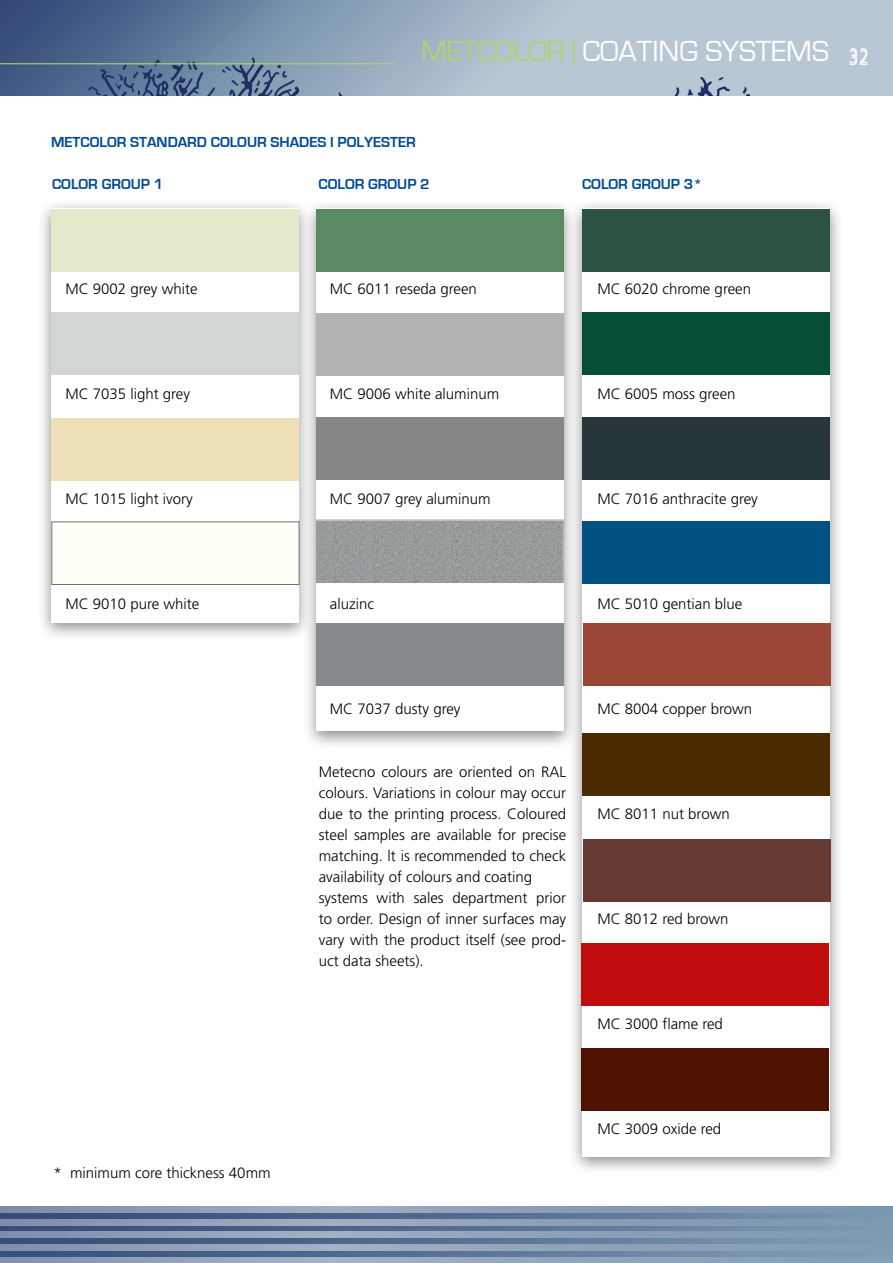
<style>
.page{position:relative;width:893px;height:1263px;background:#fff}
.page>*{position:absolute;margin:0;border:0;box-sizing:border-box;transform-origin:0 0}
.t1{font:30px "Eurostile";color:#fff}
.t2{font:300 15px/21px "Frutiger LT Pro";color:#000}
.t3{font:700 15px "Eurostile";color:#004b93}
.t4{font:700 15px "Eurostile";color:#044c94}
.s1{color:#b4d171}
.s2{font-family:"Frutiger LT";font-weight:300;font-stretch:condensed;font-size:21px}
</style>
<div class="page">
<div style="left:0;top:0;width:893px;height:96px;background:#b9c6d4"></div>
<svg style="left:0;top:0;width:751px;height:96px"></svg>
<svg style="left:0;top:1213px;width:893px;height:44px;background:#5d7698"></svg>
<svg style="left:0;top:1206px;width:893px;height:7px;background:#8b9cb4"></svg>
<svg style="left:0;top:1219px;width:893px;height:6px;background:#8d9eb6"></svg>
<svg style="left:0;top:1232px;width:893px;height:6px;background:#8ea0b7"></svg>
<svg style="left:0;top:1244px;width:893px;height:6px;background:#90a2b8"></svg>
<svg style="left:0;top:1257px;width:893px;height:6px;background:#92a4ba"></svg>
<hr style="left:0;top:63px;width:395px;height:1px;background:#b4d171">
<div style="left:302px;top:199px;width:276px;height:551px;background:#000;opacity:.45"></div>
<div style="left:316px;top:208px;width:248px;height:523px;background:#fff"></div>
<div style="left:37px;top:198px;width:276px;height:443px;background:#000;opacity:.45"></div>
<div style="left:51px;top:208px;width:248px;height:415px;background:#fff"></div>
<div style="left:568px;top:198px;width:276px;height:977px;background:#000;opacity:.45"></div>
<div style="left:582px;top:208px;width:248px;height:949px;background:#fff"></div>
<div style="left:316px;top:209px;width:248px;height:62px;background:#598a63"></div>
<div style="left:51px;top:209px;width:248px;height:62px;background:#e6e8cc"></div>
<div style="left:52px;top:418px;width:247px;height:63px;background:#ede0b7"></div>
<div style="left:316px;top:313px;width:247px;height:62px;background:#b2b2b2"></div>
<div style="left:52px;top:312px;width:247px;height:62px;background:#d2d6d3"></div>
<div style="left:52px;top:522px;width:247px;height:63px;background:#fffef7;border:1px solid #706f6f"></div>
<div style="left:316px;top:417px;width:247px;height:63px;background:#878787"></div>
<div style="left:316px;top:623px;width:247px;height:63px;background:#868a8c"></div>
<div style="left:583px;top:623px;width:247px;height:62px;background:#9b4738"></div>
<div style="left:582px;top:733px;width:247px;height:63px;background:#4d2b00"></div>
<div style="left:583px;top:839px;width:247px;height:62px;background:#673a34"></div>
<div style="left:581px;top:943px;width:248px;height:63px;background:#c00d0e"></div>
<div style="left:581px;top:1048px;width:248px;height:63px;background:#4e1200"></div>
<div style="left:582px;top:521px;width:248px;height:63px;background:#005282"></div>
<div style="left:582px;top:209px;width:248px;height:62px;background:#2c5242"></div>
<img style="left:316px;top:519px;width:247px;height:63px">
<div style="left:582px;top:313px;width:248px;height:62px;background:#054d36"></div>
<div style="left:582px;top:417px;width:248px;height:62px;background:#253539"></div>
<h1 class="t1" style="left:421px;top:35px;width:449px"><span class="s1">METCOLOR |</span> COATING SYSTEMS <span class="s2">32</span></h1>
<p class="t3" style="left:51px;top:134px;width:366px">METCOLOR STANDARD COLOUR SHADES I POLYESTER</p>
<p class="t4" style="left:52px;top:176px;width:113px">COLOR GROUP 1</p>
<p class="t4" style="left:318px;top:176px;width:113px">COLOR GROUP 2</p>
<p class="t4" style="left:582px;top:176px;width:122px">COLOR GROUP 3*</p>
<p class="t2" style="left:65px;top:278px;width:134px">MC 9002 grey white</p>
<p class="t2" style="left:330px;top:278px;width:149px">MC 6011 reseda green</p>
<p class="t2" style="left:597px;top:278px;width:155px">MC 6020 chrome green</p>
<p class="t2" style="left:65px;top:383px;width:126px">MC 7035 light grey</p>
<p class="t2" style="left:330px;top:383px;width:171px">MC 9006 white aluminum</p>
<p class="t2" style="left:597px;top:383px;width:140px">MC 6005 moss green</p>
<p class="t2" style="left:65px;top:488px;width:129px">MC 1015 light ivory</p>
<p class="t2" style="left:330px;top:488px;width:162px">MC 9007 grey aluminum</p>
<p class="t2" style="left:597px;top:488px;width:162px">MC 7016 anthracite grey</p>
<p class="t2" style="left:65px;top:593px;width:135px">MC 9010 pure white</p>
<p class="t2" style="left:330px;top:593px;width:46px">aluzinc</p>
<p class="t2" style="left:597px;top:593px;width:147px">MC 5010 gentian blue</p>
<p class="t2" style="left:330px;top:698px;width:132px">MC 7037 dusty grey</p>
<p class="t2" style="left:597px;top:698px;width:156px">MC 8004 copper brown</p>
<p class="t2" style="left:319px;top:761px;width:249px">Metecno colours are oriented on RAL colours. Variations in colour may occur due to the printing process. Coloured steel samples are available for precise matching. lt is recommended to check availability of colours and coating systems with sales department prior to order. Design of inner surfaces may vary with the product itself (see prod&shy;uct data sheets).</p>
<p class="t2" style="left:597px;top:803px;width:134px">MC 8011 nut brown</p>
<p class="t2" style="left:597px;top:908px;width:133px">MC 8012 red brown</p>
<p class="t2" style="left:597px;top:1013px;width:127px">MC 3000 flame red</p>
<p class="t2" style="left:597px;top:1118px;width:125px">MC 3009 oxide red</p>
<p class="t2" style="left:53px;top:1163px;width:219px">* minimum core thickness 40mm</p>
</div>
